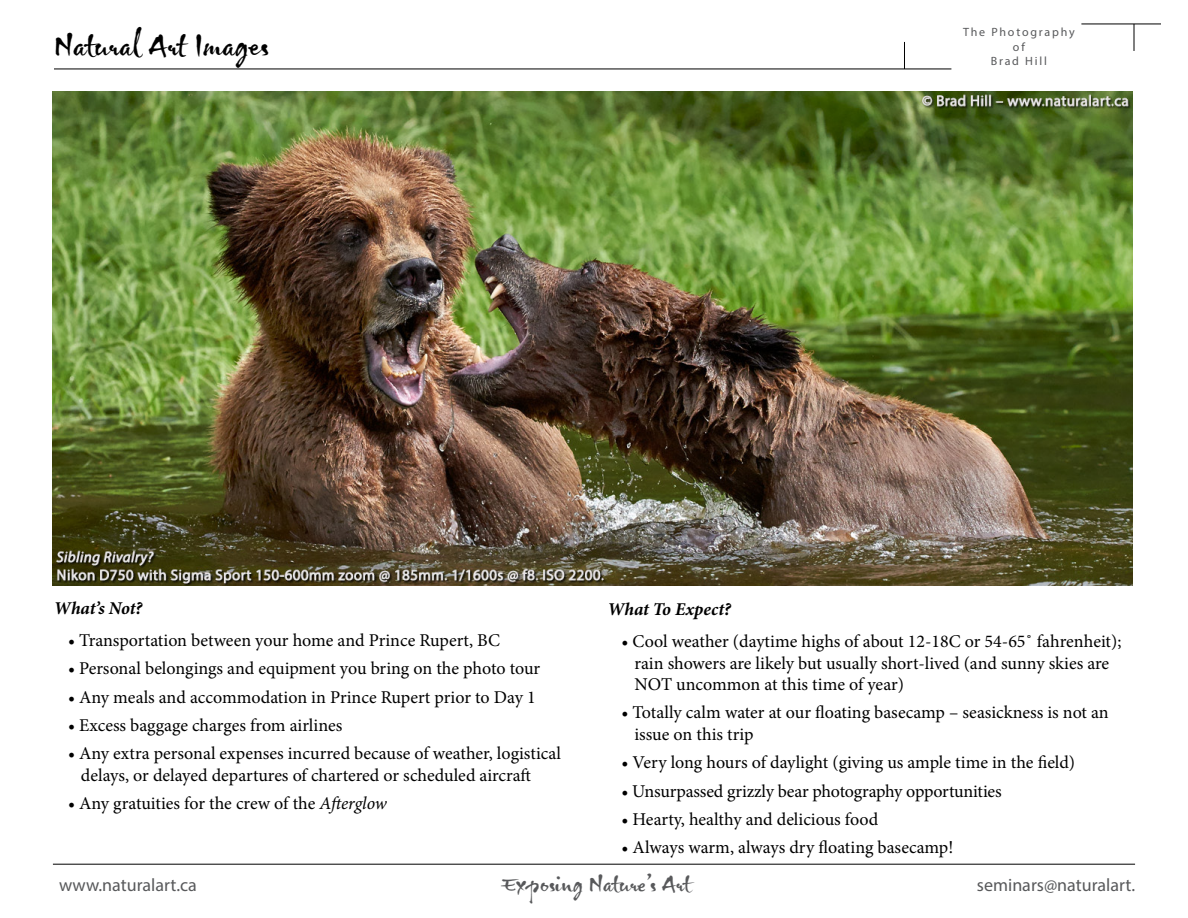
<style>
.page{position:relative;width:1188px;height:918px;background:#fff}
.page>*{position:absolute;margin:0;border:0;box-sizing:border-box;transform-origin:0 0}
.t1{font:36px "Gizmo";color:#000}
.t2{font:27px "Gizmo";color:#58595b}
.t3{font:18px/21.6px "Minion Pro";letter-spacing:-.005em;color:#000}
.t4{font:18px "Myriad Pro";color:#58595b}
.t5{font:italic 700 18px "Minion Pro";color:#000}
.t6{font:12px/14.7px "Myriad Pro";letter-spacing:.15em;color:#58595b;text-align:center}
.s1{font-style:italic}
</style>
<div class="page">
<hr style="left:54px;top:69px;width:897px;height:1px;background:#000">
<hr style="left:1081px;top:24px;width:80px;height:1px;background:#000">
<svg style="left:904px;top:42px;width:1px;height:27px"></svg>
<svg style="left:1134px;top:24px;width:1px;height:27px"></svg>
<hr style="left:53px;top:864px;width:1082px;height:1px;background:#000">
<img style="left:53px;top:91px;width:1080px;height:494px">
<h1 class="t1" style="left:54px;top:19px;width:216px">Natural Art Images</h1>
<p class="t6" style="left:963px;top:24px;width:113px">The Photography of<br>Brad Hill</p>
<p class="t5" style="left:54px;top:595px;width:90px">What’s Not?</p>
<p class="t3" style="left:68px;top:630px;width:434px">• Transportation between your home and Prince Rupert, BC</p>
<p class="t3" style="left:68px;top:658px;width:474px">• Personal belongings and equipment you bring on the photo tour</p>
<p class="t3" style="left:68px;top:686px;width:469px">• Any meals and accommodation in Prince Rupert prior to Day 1</p>
<p class="t3" style="left:68px;top:715px;width:276px">• Excess baggage charges from airlines</p>
<p class="t3" style="left:81px;top:743px;width:482px;text-indent:-13px">• Any extra personal expenses incurred because of weather, logistical delays, or delayed departures of chartered or scheduled aircraft</p>
<p class="t3" style="left:68px;top:793px;width:320px">• Any gratuities for the crew of the <span class="s1">Afterglow</span></p>
<p class="t5" style="left:607px;top:596px;width:125px">What To Expect?</p>
<p class="t3" style="left:634px;top:630px;width:488px;text-indent:-13px">• Cool weather (daytime highs of about 12-18C or 54-65˚ fahrenheit); rain showers are likely but usually short-lived (and sunny skies are<br>NOT uncommon at this time of year)</p>
<p class="t3" style="left:634px;top:702px;width:476px;text-indent:-13px">• Totally calm water at our floating basecamp – seasickness is not an issue on this trip</p>
<p class="t3" style="left:622px;top:752px;width:455px">• Very long hours of daylight (giving us ample time in the field)</p>
<p class="t3" style="left:622px;top:780px;width:382px">• Unsurpassed grizzly bear photography opportunities</p>
<p class="t3" style="left:622px;top:809px;width:258px">• Hearty, healthy and delicious food</p>
<p class="t3" style="left:622px;top:837px;width:333px">• Always warm, always dry floating basecamp!</p>
<p class="t4" style="left:59px;top:874px;width:139px">www.naturalart.ca</p>
<h2 class="t2" style="left:502px;top:864px;width:190px">Exposing Nature’s Art</h2>
<p class="t4" style="left:977px;top:874px;width:160px">seminars@naturalart.</p>
</div>
